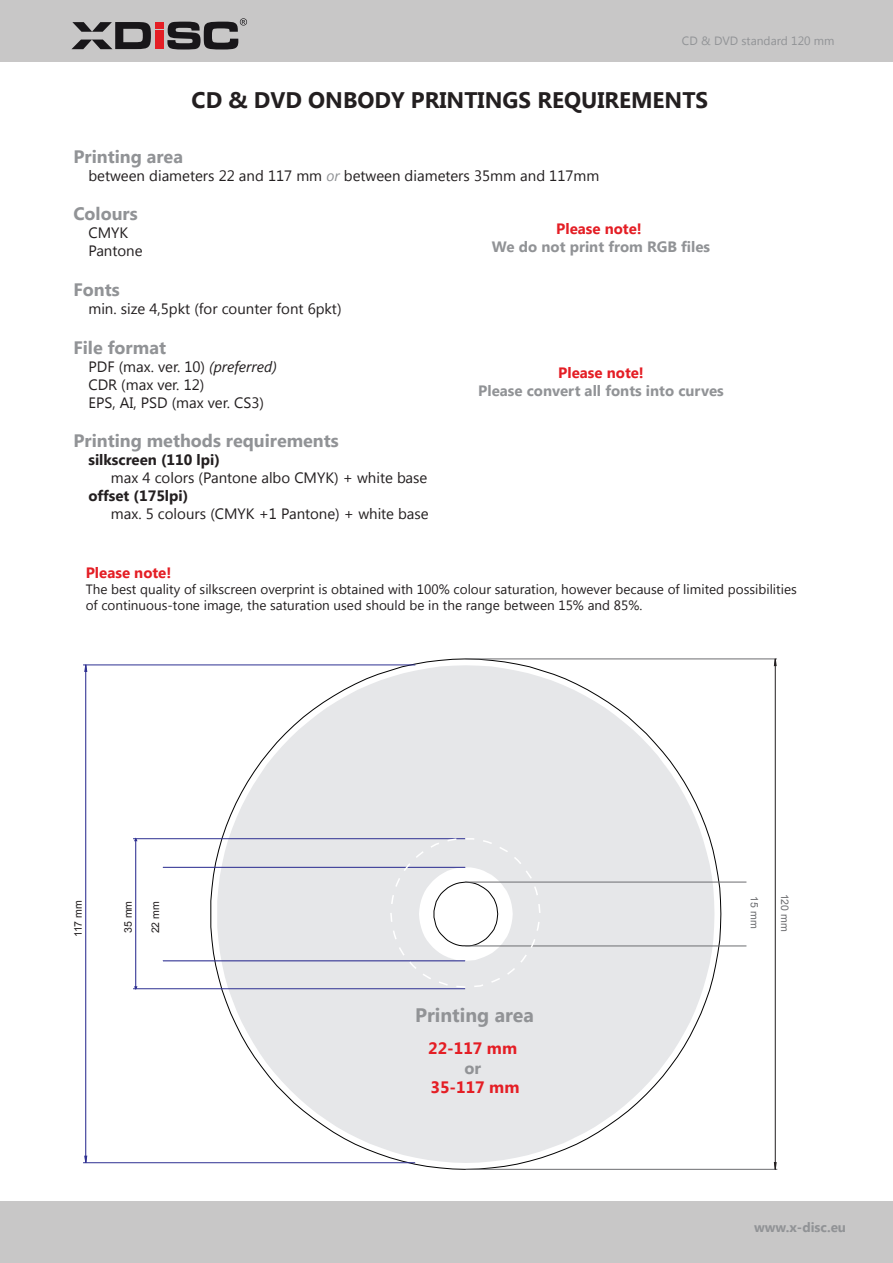
<style>
.page{position:relative;width:893px;height:1263px;background:#fff}
.page>*{position:absolute;margin:0;border:0;box-sizing:border-box;transform-origin:0 0}
.t1{font:700 22.5px "Segoe UI";color:#231f20}
.t2{font:700 19.5px "Segoe UI";color:#919396}
.t3{font:700 18px "Segoe UI";color:#919396}
.t4{font:700 16.5px "Segoe UI";color:#e41e25}
.t5{font:700 16.5px "Segoe UI";color:#919396}
.t6{font:15px/18px "Segoe UI";color:#231f20}
.t7{font:700 15px "Segoe UI";color:#919396}
.t8{font:700 15px "Segoe UI";color:#e41e25}
.t9{font:700 15px "Segoe UI";color:#231f20}
.t10{font:13.5px/16.2px "Segoe UI";color:#231f20}
.t11{font:700 13.5px "Segoe UI";color:#919396}
.t12{font:12px "Segoe UI";color:#919396}
.t13{font:10.5px "Arial";color:#231f20}
.t14{font:10.5px "Arial";color:#6c6d70}
.t15{font:10.2px "Arial";color:#6c6d70}
.s1{font-style:italic;color:#919396}
.s2{font-style:italic}
</style>
<div class="page">
<div style="left:0;top:0;width:893px;height:62px;background:#c8c7c7"></div>
<svg style="left:210px;top:658px;width:511px;height:512px"></svg>
<svg style="left:217px;top:665px;width:497px;height:498px;fill:#e6e7e9"></svg>
<hr style="left:465px;top:659px;width:312px;height:1px;background:#6c6d70">
<hr style="left:466px;top:1169px;width:311px;height:1px;background:#6c6d70">
<hr style="left:133px;top:838px;width:332px;height:1px;background:#2e3092">
<hr style="left:133px;top:988px;width:332px;height:1px;background:#2e3092">
<hr style="left:163px;top:867px;width:302px;height:1px;background:#2e3092">
<hr style="left:465px;top:882px;width:281px;height:1px;background:#6c6d70">
<hr style="left:465px;top:946px;width:281px;height:1px;background:#6c6d70">
<hr style="left:163px;top:961px;width:302px;height:1px;background:#2e3092">
<hr style="left:775px;top:660px;width:1px;height:509px;background:#231f20">
<hr style="left:135px;top:839px;width:1px;height:150px;background:#2e3092">
<hr style="left:83px;top:665px;width:332px;height:1px;background:#2e3092">
<hr style="left:83px;top:1162px;width:332px;height:1px;background:#2e3092">
<hr style="left:86px;top:666px;width:1px;height:497px;background:#2e3092">
<svg style="left:84px;top:1156px;width:3px;height:8px"></svg>
<svg style="left:84px;top:664px;width:3px;height:8px"></svg>
<svg style="left:389px;top:837px;width:152px;height:152px"></svg>
<div style="left:0;top:1201px;width:893px;height:62px;background:#c8c7c7"></div>
<svg style="left:71px;top:18px;width:176px;height:32px"></svg>
<div style="left:155px;top:22px;width:9px;height:7px;background:#e41e25"></div>
<div style="left:155px;top:31px;width:9px;height:18px;background:#e41e25"></div>
<p class="t12" style="left:682px;top:32px;width:154px">CD &amp; DVD standard 120 mm</p>
<h1 class="t1" style="left:192px;top:84px;width:518px">CD &amp; DVD ONBODY PRINTINGS REQUIREMENTS</h1>
<p class="t3" style="left:73px;top:144px;width:111px">Printing area</p>
<p class="t6" style="left:88px;top:166px;width:512px">between diameters 22 and 117 mm <span class="s1">or</span> between diameters 35mm and 117mm</p>
<p class="t3" style="left:73px;top:201px;width:66px">Colours</p>
<p class="t6" style="left:88px;top:223px;width:56px">CMYK<br>Pantone</p>
<p class="t3" style="left:73px;top:277px;width:48px">Fonts</p>
<p class="t6" style="left:88px;top:299px;width:255px">min. size 4,5pkt (for counter font 6pkt)</p>
<p class="t3" style="left:73px;top:334px;width:94px">File format</p>
<p class="t6" style="left:88px;top:357px;width:190px">PDF (max. ver. 10) <span class="s2">(preferred)<br></span>CDR (max ver. 12)<br>EPS, AI, PSD (max ver. CS3)</p>
<p class="t3" style="left:73px;top:428px;width:267px">Printing methods requirements</p>
<p class="t9" style="left:88px;top:449px;width:133px">silkscreen (110 lpi)</p>
<p class="t6" style="left:111px;top:468px;width:318px">max 4 colors (Pantone albo CMYK) + white base</p>
<p class="t9" style="left:88px;top:485px;width:101px">offset (175lpi)</p>
<p class="t6" style="left:111px;top:504px;width:319px">max. 5 colours (CMYK +1 Pantone) + white base</p>
<p class="t8" style="left:556px;top:218px;width:87px">Please note!</p>
<p class="t7" style="left:492px;top:236px;width:220px">We do not print from RGB files</p>
<p class="t8" style="left:558px;top:362px;width:87px">Please note!</p>
<p class="t7" style="left:478px;top:380px;width:247px">Please convert all fonts into curves</p>
<p class="t8" style="left:86px;top:562px;width:87px">Please note!</p>
<p class="t10" style="left:86px;top:581px;width:713px">The best quality of silkscreen overprint is obtained with 100% colour saturation, however because of limited possibilities of continuous-tone image, the saturation used should be in the range between 15% and 85%.</p>
<p class="t13" style="left:71px;top:937px;width:39px;rotate:-90deg">117 mm</p>
<p class="t13" style="left:149px;top:933px;width:34px;rotate:-90deg">22 mm</p>
<p class="t15" style="left:761px;top:896px;width:34px;rotate:90deg">15 mm</p>
<p class="t13" style="left:121px;top:933px;width:34px;rotate:-90deg">35 mm</p>
<p class="t14" style="left:792px;top:893px;width:39px;rotate:90deg">120 mm</p>
<h2 class="t2" style="left:415px;top:1001px;width:120px">Printing area</h2>
<p class="t4" style="left:428px;top:1036px;width:90px">22-117 mm</p>
<p class="t5" style="left:464px;top:1056px;width:18px">or</p>
<p class="t4" style="left:431px;top:1076px;width:90px">35-117 mm</p>
<p class="t11" style="left:754px;top:1217px;width:94px">www.x-disc.eu</p>
</div>
